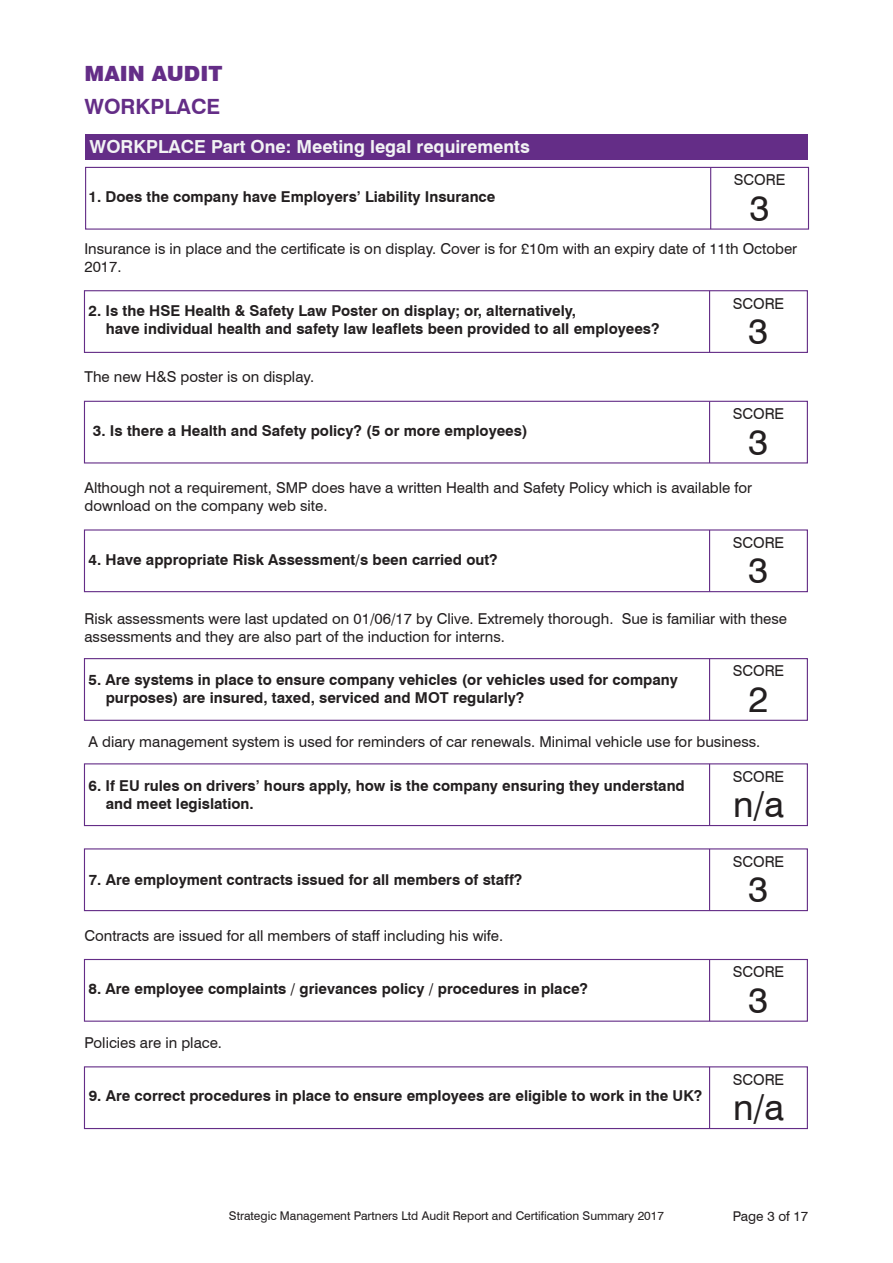
<style>
.page{position:relative;width:893px;height:1263px;background:#fff}
.page>*{position:absolute;margin:0;border:0;box-sizing:border-box;transform-origin:0 0}
.t1{font:36px "Swiss 721 BT";color:#231f20}
.t2{font:900 21px "Swiss 721 BT";color:#642d87}
.t3{font:700 21px "Swiss 721 BT";color:#642d87}
.t4{font:700 18px "Swiss 721 BT";color:#f2f3f4}
.t5{font:700 15px "Swiss 721 BT";color:#231f20}
.t6{font:15px/18px "Swiss 721 BT";color:#231f20}
.t7{font:13.5px "Swiss 721 BT";color:#231f20}
.t8{font:12px "Swiss 721 BT";color:#231f20}
</style>
<div class="page">
<div style="left:85px;top:134px;width:723px;height:25px;background:#642d87"></div>
<div style="left:85px;top:167px;width:724px;height:63px;border:1px solid #642d87"></div>
<hr style="left:710px;top:167px;width:1px;height:62px;background:#642d87">
<div style="left:84px;top:290px;width:724px;height:63px;border:1px solid #642d87"></div>
<hr style="left:709px;top:291px;width:1px;height:61px;background:#642d87">
<div style="left:84px;top:401px;width:724px;height:62px;border:1px solid #642d87"></div>
<hr style="left:709px;top:401px;width:1px;height:62px;background:#642d87">
<div style="left:84px;top:529px;width:724px;height:63px;border:1px solid #642d87"></div>
<hr style="left:709px;top:530px;width:1px;height:62px;background:#642d87">
<div style="left:84px;top:848px;width:724px;height:63px;border:1px solid #642d87"></div>
<hr style="left:709px;top:849px;width:1px;height:61px;background:#642d87">
<div style="left:84px;top:959px;width:724px;height:63px;border:1px solid #642d87"></div>
<hr style="left:709px;top:959px;width:1px;height:62px;background:#642d87">
<div style="left:84px;top:658px;width:724px;height:63px;border:1px solid #642d87"></div>
<hr style="left:709px;top:659px;width:1px;height:61px;background:#642d87">
<div style="left:84px;top:763px;width:724px;height:63px;border:1px solid #642d87"></div>
<hr style="left:709px;top:764px;width:1px;height:61px;background:#642d87">
<div style="left:84px;top:1066px;width:724px;height:63px;border:1px solid #642d87"></div>
<hr style="left:709px;top:1067px;width:1px;height:61px;background:#642d87">
<p class="t2" style="left:84px;top:60px;width:139px">MAIN AUDIT</p>
<p class="t3" style="left:84px;top:94px;width:137px">WORKPLACE</p>
<p class="t4" style="left:90px;top:136px;width:442px">WORKPLACE Part One: Meeting legal requirements</p>
<p class="t5" style="left:89px;top:187px;width:408px">1. Does the company have Employers’ Liability Insurance</p>
<p class="t6" style="left:84px;top:239px;width:714px">Insurance is in place and the certificate is on display. Cover is for £10m with an expiry date of 11th October<br>2017.</p>
<p class="t5" style="left:89px;top:302px;width:489px">2. Is the HSE Health &amp; Safety Law Poster on display; or, alternatively,</p>
<p class="t5" style="left:106px;top:320px;width:555px">have individual health and safety law leaflets been provided to all employees?</p>
<p class="t6" style="left:84px;top:368px;width:231px">The new H&amp;S poster is on display.</p>
<p class="t5" style="left:93px;top:422px;width:436px">3. Is there a Health and Safety policy? (5 or more employees)</p>
<p class="t6" style="left:734px;top:171px;width:53px">SCORE</p>
<p class="t1" style="left:750px;top:186px;width:21px">3</p>
<p class="t6" style="left:733px;top:294px;width:53px">SCORE</p>
<p class="t1" style="left:749px;top:310px;width:21px">3</p>
<p class="t6" style="left:733px;top:405px;width:53px">SCORE</p>
<p class="t1" style="left:749px;top:420px;width:21px">3</p>
<p class="t6" style="left:84px;top:479px;width:669px">Although not a requirement, SMP does have a written Health and Safety Policy which is available for download on the company web site.</p>
<p class="t5" style="left:89px;top:551px;width:410px">4. Have appropriate Risk Assessment/s been carried out?</p>
<p class="t6" style="left:733px;top:533px;width:53px">SCORE</p>
<p class="t1" style="left:749px;top:549px;width:21px">3</p>
<p class="t6" style="left:84px;top:609px;width:704px">Risk assessments were last updated on 01/06/17 by Clive. Extremely thorough. Sue is familiar with these assessments and they are also part of the induction for interns.</p>
<p class="t5" style="left:89px;top:671px;width:591px">5. Are systems in place to ensure company vehicles (or vehicles used for company</p>
<p class="t5" style="left:106px;top:689px;width:420px">purposes) are insured, taxed, serviced and MOT regularly?</p>
<p class="t6" style="left:89px;top:732px;width:673px">A diary management system is used for reminders of car renewals. Minimal vehicle use for business.</p>
<p class="t5" style="left:89px;top:777px;width:598px">6. If EU rules on drivers’ hours apply, how is the company ensuring they understand</p>
<p class="t5" style="left:106px;top:795px;width:149px">and meet legislation.</p>
<p class="t6" style="left:733px;top:662px;width:53px">SCORE</p>
<p class="t1" style="left:749px;top:677px;width:21px">2</p>
<p class="t6" style="left:733px;top:767px;width:53px">SCORE</p>
<p class="t1" style="left:733px;top:783px;width:52px">n/a</p>
<p class="t5" style="left:89px;top:870px;width:435px">7. Are employment contracts issued for all members of staff?</p>
<p class="t6" style="left:84px;top:927px;width:420px">Contracts are issued for all members of staff including his wife.</p>
<p class="t5" style="left:89px;top:980px;width:501px">8. Are employee complaints / grievances policy / procedures in place?</p>
<p class="t6" style="left:84px;top:1034px;width:139px">Policies are in place.</p>
<p class="t5" style="left:89px;top:1087px;width:615px">9. Are correct procedures in place to ensure employees are eligible to work in the UK?</p>
<p class="t6" style="left:733px;top:852px;width:53px">SCORE</p>
<p class="t1" style="left:749px;top:868px;width:21px">3</p>
<p class="t6" style="left:733px;top:963px;width:53px">SCORE</p>
<p class="t1" style="left:749px;top:978px;width:21px">3</p>
<p class="t6" style="left:733px;top:1070px;width:53px">SCORE</p>
<p class="t1" style="left:733px;top:1086px;width:52px">n/a</p>
<p class="t8" style="left:229px;top:1208px;width:437px">Strategic Management Partners Ltd Audit Report and Certification Summary 2017</p>
<p class="t7" style="left:733px;top:1208px;width:77px">Page 3 of 17</p>
</div>
